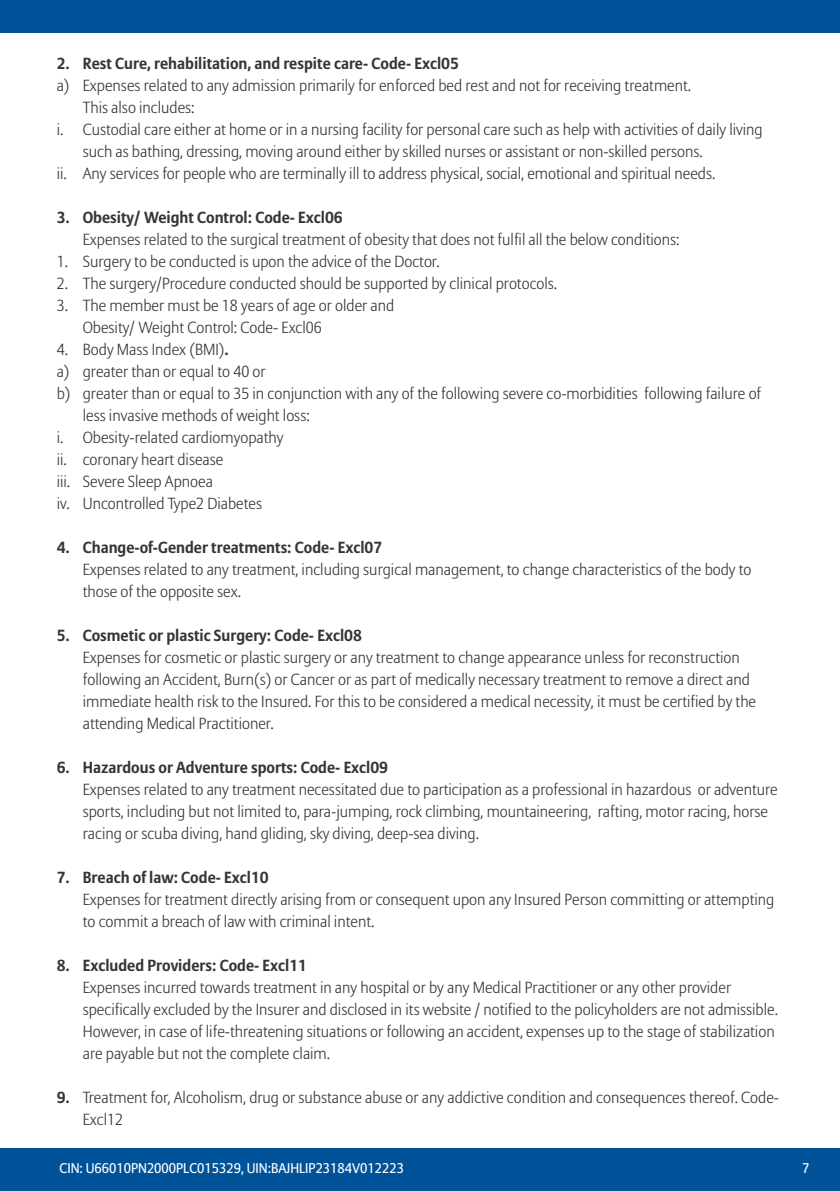
<style>
.page{position:relative;width:840px;height:1191px;background:#fff}
.page>*{position:absolute;margin:0;border:0;box-sizing:border-box;transform-origin:0 0}
.t1{font:300 16px/22px "Allianz Sans";color:#373435}
.t2{font:700 16px "Allianz Sans";color:#373435}
.t3{font:14px "Allianz Sans";color:#fff}
.s1{font-weight:700}
</style>
<div class="page">
<div style="left:0;top:0;width:839px;height:33px;background:#005399"></div>
<div style="left:0;top:1148px;width:839px;height:43px;background:#005399"></div>
<p class="t2" style="left:57px;top:53px;width:403px">2. Rest Cure, rehabilitation, and respite care- Code- Excl05</p>
<p class="t1" style="left:57px;top:75px;width:635px">a) Expenses related to any admission primarily for enforced bed rest and not for receiving treatment.</p>
<p class="t1" style="left:83px;top:97px;width:113px">This also includes:</p>
<p class="t1" style="left:57px;top:119px;width:707px">i. Custodial care either at home or in a nursing facility for personal care such as help with activities of daily living</p>
<p class="t1" style="left:83px;top:141px;width:621px">such as bathing, dressing, moving around either by skilled nurses or assistant or non-skilled persons.</p>
<p class="t1" style="left:57px;top:163px;width:659px">ii. Any services for people who are terminally ill to address physical, social, emotional and spiritual needs.</p>
<p class="t2" style="left:57px;top:207px;width:287px">3. Obesity/ Weight Control: Code- Excl06</p>
<p class="t1" style="left:83px;top:229px;width:598px">Expenses related to the surgical treatment of obesity that does not fulfil all the below conditions:</p>
<p class="t1" style="left:57px;top:251px;width:384px">1. Surgery to be conducted is upon the advice of the Doctor.</p>
<p class="t1" style="left:57px;top:273px;width:501px">2. The surgery/Procedure conducted should be supported by clinical protocols.</p>
<p class="t1" style="left:83px;top:295px;width:313px;text-indent:-26px">3. The member must be 18 years of age or older and<br>Obesity/ Weight Control: Code- Excl06</p>
<p class="t1" style="left:57px;top:339px;width:173px">4. Body Mass Index (BMI)<span class="s1">.</span></p>
<p class="t1" style="left:57px;top:361px;width:210px">a) greater than or equal to 40 or</p>
<p class="t1" style="left:57px;top:383px;width:705px">b) greater than or equal to 35 in conjunction with any of the following severe co-morbidities following failure of</p>
<p class="t1" style="left:83px;top:405px;width:228px">less invasive methods of weight loss:</p>
<p class="t1" style="left:57px;top:427px;width:228px">i. Obesity-related cardiomyopathy</p>
<p class="t1" style="left:57px;top:449px;width:168px">ii. coronary heart disease</p>
<p class="t1" style="left:57px;top:471px;width:158px">iii. Severe Sleep Apnoea</p>
<p class="t1" style="left:57px;top:493px;width:207px">iv. Uncontrolled Type2 Diabetes</p>
<p class="t2" style="left:57px;top:537px;width:327px">4. Change-of-Gender treatments: Code- Excl07</p>
<p class="t1" style="left:83px;top:559px;width:670px">Expenses related to any treatment, including surgical management, to change characteristics of the body to those of the opposite sex.</p>
<p class="t2" style="left:57px;top:625px;width:306px">5. Cosmetic or plastic Surgery: Code- Excl08</p>
<p class="t1" style="left:83px;top:647px;width:674px">Expenses for cosmetic or plastic surgery or any treatment to change appearance unless for reconstruction following an Accident, Burn(s) or Cancer or as part of medically necessary treatment to remove a direct and immediate health risk to the Insured. For this to be considered a medical necessity, it must be certified by the attending Medical Practitioner.</p>
<p class="t2" style="left:57px;top:757px;width:333px">6. Hazardous or Adventure sports: Code- Excl09</p>
<p class="t1" style="left:83px;top:779px;width:696px">Expenses related to any treatment necessitated due to participation as a professional in hazardous or adventure sports, including but not limited to, para-jumping, rock climbing, mountaineering, rafting, motor racing, horse racing or scuba diving, hand gliding, sky diving, deep-sea diving.</p>
<p class="t2" style="left:57px;top:867px;width:213px">7. Breach of law: Code- Excl10</p>
<p class="t1" style="left:83px;top:889px;width:692px">Expenses for treatment directly arising from or consequent upon any Insured Person committing or attempting to commit a breach of law with criminal intent.</p>
<p class="t2" style="left:57px;top:955px;width:252px">8. Excluded Providers: Code- Excl11</p>
<p class="t1" style="left:83px;top:977px;width:696px">Expenses incurred towards treatment in any hospital or by any Medical Practitioner or any other provider specifically excluded by the Insurer and disclosed in its website / notified to the policyholders are not admissible.<br>However, in case of life-threatening situations or following an accident, expenses up to the stage of stabilization are payable but not the complete claim.</p>
<p class="t1" style="left:83px;top:1087px;width:697px;text-indent:-26px"><span class="s1">9.</span> Treatment for, Alcoholism, drug or substance abuse or any addictive condition and consequences thereof. Code-<br>Excl12</p>
<p class="t3" style="left:59px;top:1159px;width:346px">CIN: U66010PN2000PLC015329, UIN:BAJHLIP23184V012223</p>
<p class="t3" style="left:801px;top:1159px;width:9px">7</p>
</div>
